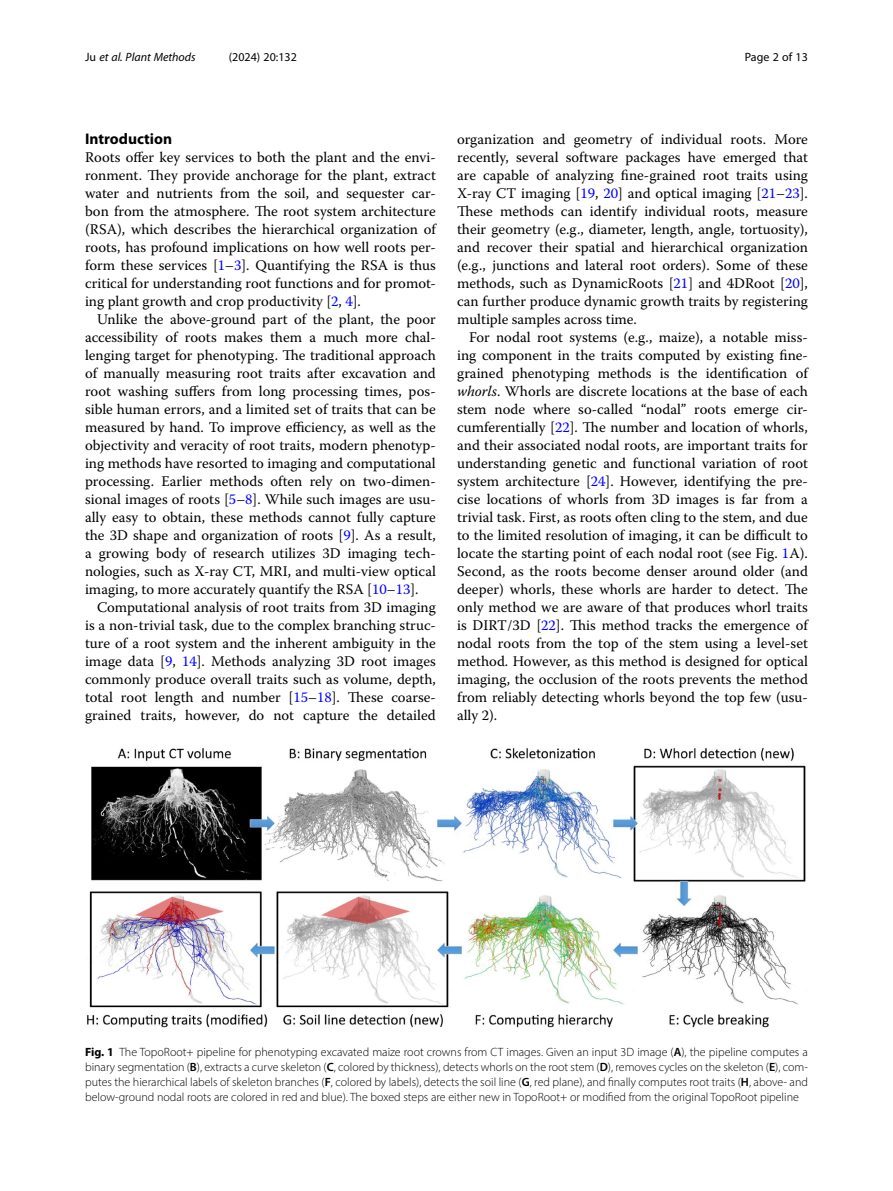
<style>
.page{position:relative;width:893px;height:1191px;background:#fff}
.page>*{position:absolute;margin:0;border:0;box-sizing:border-box;transform-origin:0 0}
.Head_1{font:700 15.45px "Myriad Pro";color:#000}
.Body_Text_Indent{font:14.7px/18px "Warnock Pro";color:#000;text-align:justify}
.Body_Text{font:14.7px/18px "Warnock Pro";color:#000;text-align:justify}
.Figure_Caption{font:300 12px/15px "Myriad Pro";color:#000;text-align:justify}
.t1{font:12px "Myriad Pro";color:#000}
.t2{font:italic 12px "Myriad Pro";color:#000}
.s1{font-style:normal}
.s2{color:#00f}
.s3{font-style:italic}
.s4{font-weight:700}
.s5{font-weight:600}
</style>
<div class="page">
<img style="left:87px;top:747px;width:719px;height:281px">
<p class="t2" style="left:85px;top:50px;width:112px"><span class="s1">Ju</span> et al. Plant Methods</p>
<p class="t1" style="left:229px;top:50px;width:70px">(2024) 20:132</p>
<p class="t1" style="left:745px;top:50px;width:65px">Page 2 of 13</p>
<p class="Head_1" style="left:85px;top:129px;width:89px">Introduction</p>
<p class="Body_Text" style="left:85px;top:148px;width:352px">Roots offer key services to both the plant and the envi&shy;ronment. They provide anchorage for the plant, extract water and nutrients from the soil, and sequester car&shy;bon from the atmosphere. The root system architecture (RSA), which describes the hierarchical organization of roots, has profound implications on how well roots per&shy;form these services [<span class="s2">1</span>–<span class="s2">3</span>]. Quantifying the RSA is thus critical for understanding root functions and for promot&shy;ing plant growth and crop productivity [<span class="s2">2</span>, <span class="s2">4</span>].</p>
<p class="Body_Text_Indent" style="left:85px;top:310px;width:352px;text-indent:12px">Unlike the above-ground part of the plant, the poor accessibility of roots makes them a much more chal&shy;lenging target for phenotyping. The traditional approach of manually measuring root traits after excavation and root washing suffers from long processing times, pos&shy;sible human errors, and a limited set of traits that can be measured by hand. To improve efficiency, as well as the objectivity and veracity of root traits, modern phenotyp&shy;ing methods have resorted to imaging and computational processing. Earlier methods often rely on two-dimen&shy;sional images of roots [<span class="s2">5</span>–<span class="s2">8</span>]. While such images are usu&shy;ally easy to obtain, these methods cannot fully capture the 3D shape and organization of roots [<span class="s2">9</span>]. As a result, a growing body of research utilizes 3D imaging tech&shy;nologies, such as X-ray CT, MRI, and multi-view optical imaging, to more accurately quantify the RSA [<span class="s2">10</span>–<span class="s2">13</span>].</p>
<p class="Body_Text_Indent" style="left:85px;top:598px;width:352px;text-indent:12px">Computational analysis of root traits from 3D imaging is a non-trivial task, due to the complex branching struc&shy;ture of a root system and the inherent ambiguity in the image data [<span class="s2">9</span>, <span class="s2">14</span>]. Methods analyzing 3D root images commonly produce overall traits such as volume, depth, total root length and number [<span class="s2">15</span>–<span class="s2">18</span>]. These coarse&shy;grained traits, however, do not capture the detailed</p>
<p class="Body_Text_Indent" style="left:457px;top:130px;width:352px">organization and geometry of individual roots. More recently, several software packages have emerged that are capable of analyzing fine-grained root traits using X-ray CT imaging [<span class="s2">19</span>, <span class="s2">20</span>] and optical imaging [<span class="s2">21</span>–<span class="s2">23</span>].<br>These methods can identify individual roots, measure their geometry (e.g., diameter, length, angle, tortuosity), and recover their spatial and hierarchical organization (e.g., junctions and lateral root orders). Some of these methods, such as DynamicRoots [<span class="s2">21</span>] and 4DRoot [<span class="s2">20</span>], can further produce dynamic growth traits by registering multiple samples across time.</p>
<p class="Body_Text_Indent" style="left:457px;top:328px;width:352px;text-indent:12px">For nodal root systems (e.g., maize), a notable miss&shy;ing component in the traits computed by existing fine&shy;grained phenotyping methods is the identification of <span class="s3">whorls</span>. Whorls are discrete locations at the base of each stem node where so-called “nodal” roots emerge cir&shy;cumferentially [<span class="s2">22</span>]. The number and location of whorls, and their associated nodal roots, are important traits for understanding genetic and functional variation of root system architecture [<span class="s2">24</span>]. However, identifying the pre&shy;cise locations of whorls from 3D images is far from a trivial task. First, as roots often cling to the stem, and due to the limited resolution of imaging, it can be difficult to locate the starting point of each nodal root (see Fig. <span class="s2">1</span>A).<br>Second, as the roots become denser around older (and deeper) whorls, these whorls are harder to detect. The only method we are aware of that produces whorl traits is DIRT/3D [<span class="s2">22</span>]. This method tracks the emergence of nodal roots from the top of the stem using a level-set method. However, as this method is designed for optical imaging, the occlusion of the roots prevents the method from reliably detecting whorls beyond the top few (usu&shy;ally 2).</p>
<p class="Figure_Caption" style="left:85px;top:1044px;width:724px"><span class="s4">Fig. 1</span> The TopoRoot+ pipeline for phenotyping excavated maize root crowns from CT images. Given an input 3D image (<span class="s5">A</span>), the pipeline computes a binary segmentation (<span class="s5">B</span>), extracts a curve skeleton (<span class="s5">C</span>, colored by thickness), detects whorls on the root stem (<span class="s5">D</span>), removes cycles on the skeleton (<span class="s5">E</span>), com&shy;putes the hierarchical labels of skeleton branches (<span class="s5">F</span>, colored by labels), detects the soil line (<span class="s5">G</span>, red plane), and finally computes root traits (<span class="s5">H</span>, above- and below-ground nodal roots are colored in red and blue). The boxed steps are either new in TopoRoot+ or modified from the original TopoRoot pipeline</p>
</div>
